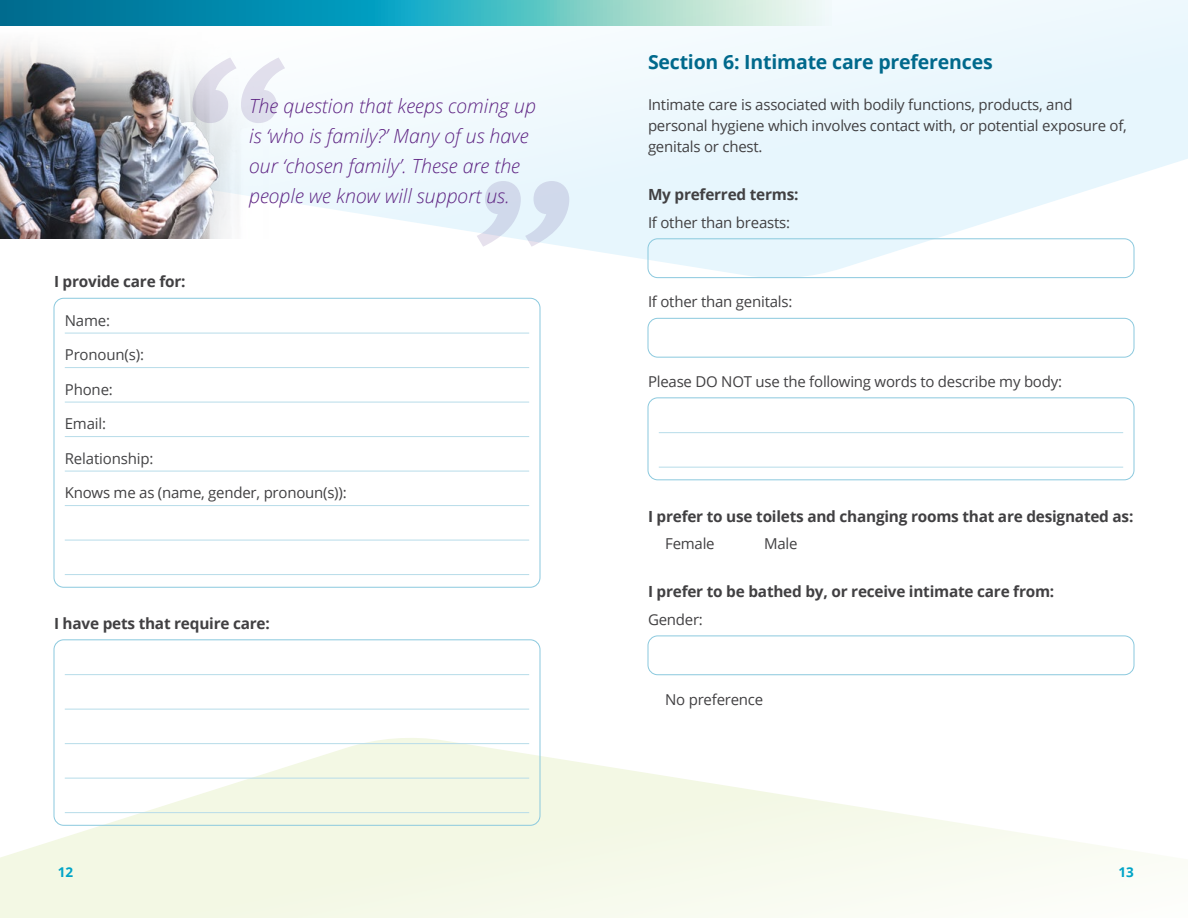
<style>
.page{position:relative;width:1188px;height:918px;background:#fff}
.page>*{position:absolute;margin:0;border:0;box-sizing:border-box;transform-origin:0 0}
.t1{font:italic 300 19.5px/30px "Open Sans";color:#5f2584}
.t2{font:700 19.5px "Open Sans";letter-spacing:-.01em;color:#00698c}
.t3{font:700 15.3px "Open Sans";letter-spacing:-.015em;color:#414042}
.t4{font:15px/21px "Open Sans";letter-spacing:-.015em;color:#414042}
.t5{font:15px "Open Sans";letter-spacing:-.01em;color:#434345}
.t6{font:700 13.5px "Open Sans";color:#00a4c7}
</style>
<div class="page">
<svg style="left:0;top:736px;width:1154px;height:182px;fill:#f6faec"></svg>
<svg style="left:304px;top:0;width:884px;height:279px;fill:#edf8fd"></svg>
<svg style="left:0;top:0;width:832px;height:26px;background:#48aebe"></svg>
<div style="left:54px;top:298px;width:486px;height:290px;border:1px solid #8bc9de;border-radius:10px"></div>
<hr style="left:65px;top:333px;width:464px;height:1px;background:#b7dce9">
<hr style="left:65px;top:367px;width:464px;height:1px;background:#b7dce9">
<hr style="left:65px;top:402px;width:464px;height:1px;background:#b7dce9">
<hr style="left:65px;top:436px;width:464px;height:1px;background:#b7dce9">
<hr style="left:65px;top:471px;width:464px;height:1px;background:#b7dce9">
<hr style="left:65px;top:505px;width:464px;height:1px;background:#b7dce9">
<hr style="left:65px;top:540px;width:464px;height:1px;background:#b7dce9">
<hr style="left:65px;top:574px;width:464px;height:1px;background:#b7dce9">
<div style="left:54px;top:639px;width:486px;height:187px;border:1px solid #8bc9de;border-radius:10px"></div>
<hr style="left:65px;top:674px;width:464px;height:1px;background:#b7dce9">
<hr style="left:65px;top:709px;width:464px;height:1px;background:#b7dce9">
<hr style="left:65px;top:743px;width:464px;height:1px;background:#b7dce9">
<hr style="left:65px;top:778px;width:464px;height:1px;background:#b7dce9">
<hr style="left:65px;top:812px;width:464px;height:1px;background:#b7dce9">
<div style="left:648px;top:238px;width:486px;height:40px;border:1px solid #8bc9de;border-radius:10px"></div>
<div style="left:648px;top:318px;width:486px;height:40px;border:1px solid #8bc9de;border-radius:10px"></div>
<div style="left:648px;top:397px;width:486px;height:83px;border:1px solid #8bc9de;border-radius:10px"></div>
<hr style="left:659px;top:432px;width:464px;height:1px;background:#b7dce9">
<hr style="left:659px;top:467px;width:464px;height:1px;background:#b7dce9">
<div style="left:648px;top:636px;width:486px;height:39px;border:1px solid #8bc9de;border-radius:10px"></div>
<img style="left:0;top:44px;width:304px;height:195px">
<svg style="left:192px;top:57px;width:93px;height:66px"></svg>
<svg style="left:477px;top:181px;width:92px;height:66px;background:#dde7f3"></svg>
<h1 class="t1" style="left:249px;top:90px;width:288px">The question that keeps coming up is ‘who is family?’ Many of us have our ‘chosen family’. These are the people we know will support us.</h1>
<p class="t3" style="left:54px;top:271px;width:133px">I provide care for:</p>
<p class="t5" style="left:65px;top:310px;width:47px">Name:</p>
<p class="t5" style="left:65px;top:345px;width:81px">Pronoun(s):</p>
<p class="t5" style="left:65px;top:379px;width:50px">Phone:</p>
<p class="t5" style="left:65px;top:414px;width:43px">Email:</p>
<p class="t5" style="left:65px;top:448px;width:90px">Relationship:</p>
<p class="t4" style="left:65px;top:482px;width:283px">Knows me as (name, gender, pronoun(s)):</p>
<p class="t3" style="left:54px;top:613px;width:217px">I have pets that require care:</p>
<h1 class="t2" style="left:648px;top:48px;width:346px">Section 6: Intimate care preferences</h1>
<p class="t4" style="left:648px;top:94px;width:480px">Intimate care is associated with bodily functions, products, and personal hygiene which involves contact with, or potential exposure of, genitals or chest.</p>
<p class="t3" style="left:648px;top:184px;width:152px">My preferred terms:</p>
<p class="t4" style="left:648px;top:212px;width:144px">If other than breasts:</p>
<p class="t4" style="left:648px;top:291px;width:146px">If other than genitals:</p>
<p class="t4" style="left:648px;top:371px;width:416px">Please DO NOT use the following words to describe my body:</p>
<p class="t3" style="left:648px;top:505px;width:487px">I prefer to use toilets and changing rooms that are designated as:</p>
<p class="t4" style="left:665px;top:533px;width:51px">Female</p>
<p class="t4" style="left:764px;top:533px;width:35px">Male</p>
<p class="t3" style="left:648px;top:581px;width:408px">I prefer to be bathed by, or receive intimate care from:</p>
<p class="t4" style="left:648px;top:609px;width:56px">Gender:</p>
<p class="t4" style="left:665px;top:688px;width:100px">No preference</p>
<p class="t6" style="left:58px;top:863px;width:17px">12</p>
<p class="t6" style="left:1119px;top:863px;width:17px">13</p>
</div>
